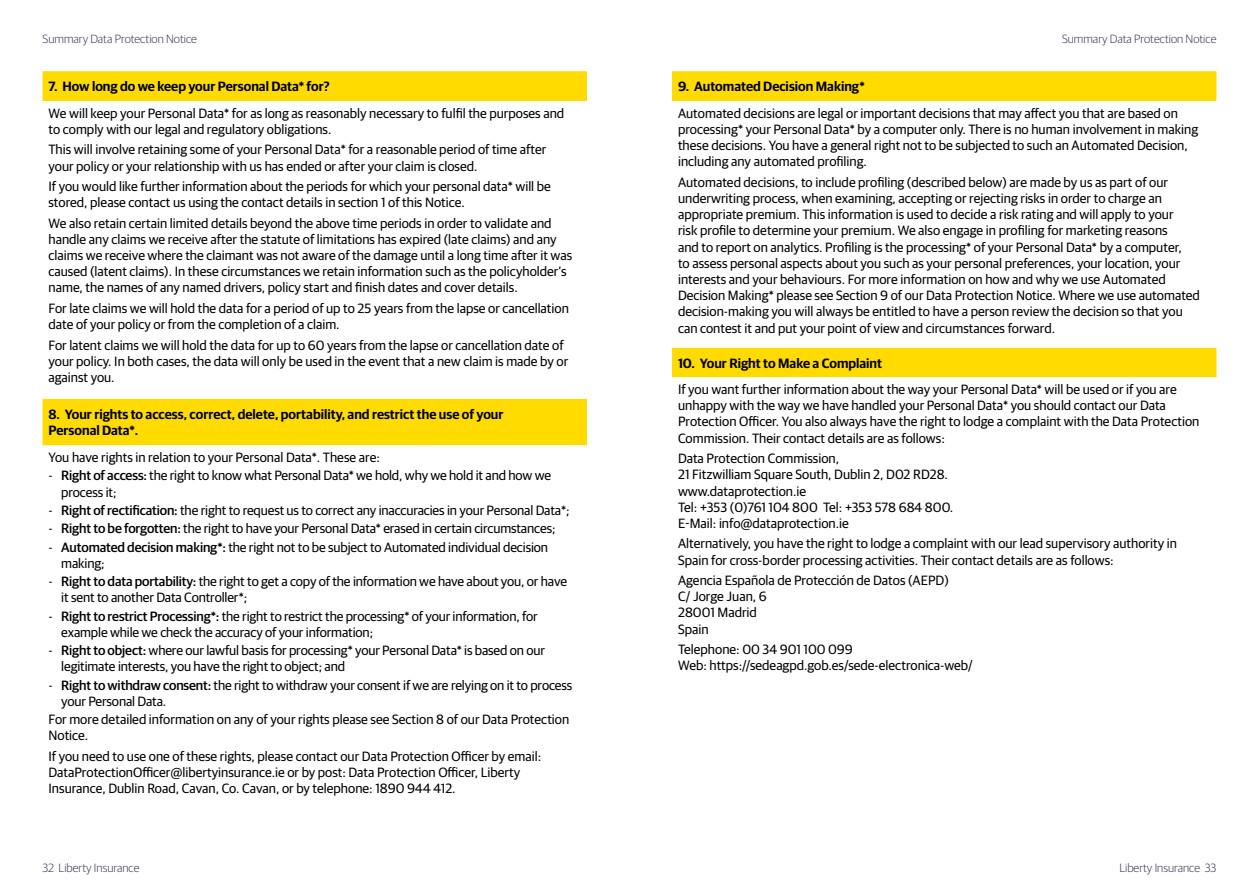
<style>
.page{position:relative;width:1259px;height:893px;background:#fff}
.page>*{position:absolute;margin:0;border:0;box-sizing:border-box;transform-origin:0 0}
.body_copy{font:13.5px/16.2px "Guardian Sans";color:#000}
.body_copy_spaced{font:600 13.5px/16.2px "Guardian Sans";color:#000}
.t1{font:300 12px "Guardian Sans";color:#403459}
.s1{font-weight:500}
</style>
<div class="page">
<div style="left:43px;top:71px;width:544px;height:30px;background:#ffdb00"></div>
<div style="left:43px;top:398px;width:544px;height:48px;background:#ffdb00"></div>
<div style="left:672px;top:71px;width:544px;height:30px;background:#ffdb00"></div>
<div style="left:672px;top:347px;width:544px;height:31px;background:#ffdb00"></div>
<p class="t1" style="left:43px;top:30px;width:156px">Summary Data Protection Notice</p>
<p class="t1" style="left:1062px;top:30px;width:156px">Summary Data Protection Notice</p>
<p class="body_copy_spaced" style="left:49px;top:78px;width:283px">7. How long do we keep your Personal Data* for?</p>
<p class="body_copy" style="left:49px;top:104px;width:517px">We will keep your Personal Data* for as long as reasonably necessary to fulfil the purposes and to comply with our legal and regulatory obligations.</p>
<p class="body_copy" style="left:49px;top:141px;width:499px">This will involve retaining some of your Personal Data* for a reasonable period of time after your policy or your relationship with us has ended or after your claim is closed.</p>
<p class="body_copy" style="left:49px;top:177px;width:504px">If you would like further information about the periods for which your personal data* will be stored, please contact us using the contact details in section 1 of this Notice.</p>
<p class="body_copy" style="left:49px;top:214px;width:525px">We also retain certain limited details beyond the above time periods in order to validate and handle any claims we receive after the statute of limitations has expired (late claims) and any claims we receive where the claimant was not aware of the damage until a long time after it was caused (latent claims). In these circumstances we retain information such as the policyholder’s name, the names of any named drivers, policy start and finish dates and cover details.</p>
<p class="body_copy" style="left:49px;top:299px;width:522px">For late claims we will hold the data for a period of up to 25 years from the lapse or cancellation date of your policy or from the completion of a claim.</p>
<p class="body_copy" style="left:49px;top:336px;width:521px">For latent claims we will hold the data for up to 60 years from the lapse or cancellation date of your policy. In both cases, the data will only be used in the event that a new claim is made by or against you.</p>
<p class="body_copy_spaced" style="left:49px;top:405px;width:456px">8. Your rights to access, correct, delete, portability, and restrict the use of your<br>Personal Data*.</p>
<p class="body_copy" style="left:49px;top:448px;width:333px">You have rights in relation to your Personal Data*. These are:</p>
<p class="body_copy" style="left:61px;top:467px;width:491px;text-indent:-13px">- <span class="s1">Right of access:</span> the right to know what Personal Data* we hold, why we hold it and how we process it;</p>
<p class="body_copy" style="left:49px;top:501px;width:522px">- <span class="s1">Right of rectification:</span> the right to request us to correct any inaccuracies in your Personal Data*;</p>
<p class="body_copy" style="left:49px;top:519px;width:508px">- <span class="s1">Right to be forgotten:</span> the right to have your Personal Data* erased in certain circumstances;</p>
<p class="body_copy" style="left:61px;top:538px;width:488px;text-indent:-13px">- <span class="s1">Automated decision making*:</span> the right not to be subject to Automated individual decision making;</p>
<p class="body_copy" style="left:61px;top:572px;width:507px;text-indent:-13px">- <span class="s1">Right to data portability:</span> the right to get a copy of the information we have about you, or have it sent to another Data Controller*;</p>
<p class="body_copy" style="left:61px;top:607px;width:478px;text-indent:-13px">- <span class="s1">Right to restrict Processing*:</span> the right to restrict the processing* of your information, for example while we check the accuracy of your information;</p>
<p class="body_copy" style="left:61px;top:641px;width:485px;text-indent:-13px">- <span class="s1">Right to object:</span> where our lawful basis for processing* your Personal Data* is based on our legitimate interests, you have the right to object; and</p>
<p class="body_copy" style="left:61px;top:676px;width:513px;text-indent:-13px">- <span class="s1">Right to withdraw consent:</span> the right to withdraw your consent if we are relying on it to process your Personal Data.</p>
<p class="body_copy" style="left:49px;top:710px;width:522px">For more detailed information on any of your rights please see Section 8 of our Data Protection<br>Notice.</p>
<p class="body_copy" style="left:49px;top:747px;width:494px">If you need to use one of these rights, please contact our Data Protection Officer by email:<br>DataProtectionOfficer@libertyinsurance.ie or by post: Data Protection Officer, Liberty<br>Insurance, Dublin Road, Cavan, Co. Cavan, or by telephone: 1890 944 412.</p>
<p class="body_copy_spaced" style="left:678px;top:78px;width:188px">9. Automated Decision Making*</p>
<p class="body_copy" style="left:678px;top:104px;width:521px">Automated decisions are legal or important decisions that may affect you that are based on processing* your Personal Data* by a computer only. There is no human involvement in making these decisions. You have a general right not to be subjected to such an Automated Decision, including any automated profiling.</p>
<p class="body_copy" style="left:678px;top:173px;width:523px">Automated decisions, to include profiling (described below) are made by us as part of our underwriting process, when examining, accepting or rejecting risks in order to charge an appropriate premium. This information is used to decide a risk rating and will apply to your<br>risk profile to determine your premium. We also engage in profiling for marketing reasons<br>and to report on analytics. Profiling is the processing* of your Personal Data* by a computer,<br>to assess personal aspects about you such as your personal preferences, your location, your interests and your behaviours. For more information on how and why we use Automated Decision Making* please see Section 9 of our Data Protection Notice. Where we use automated decision-making you will always be entitled to have a person review the decision so that you can contest it and put your point of view and circumstances forward.</p>
<p class="body_copy_spaced" style="left:678px;top:354px;width:206px">10. Your Right to Make a Complaint</p>
<p class="body_copy" style="left:678px;top:380px;width:523px">If you want further information about the way your Personal Data* will be used or if you are unhappy with the way we have handled your Personal Data* you should contact our Data Protection Officer. You also always have the right to lodge a complaint with the Data Protection Commission. Their contact details are as follows:</p>
<p class="body_copy" style="left:678px;top:449px;width:277px">Data Protection Commission,<br>21 Fitzwilliam Square South, Dublin 2, D02 RD28. www.dataprotection.ie<br>Tel: +353 (0)761 104 800 Tel: +353 578 684 800.<br>E-Mail: info@dataprotection.ie</p>
<p class="body_copy" style="left:678px;top:535px;width:500px">Alternatively, you have the right to lodge a complaint with our lead supervisory authority in<br>Spain for cross-border processing activities. Their contact details are as follows:</p>
<p class="body_copy" style="left:678px;top:571px;width:272px">Agencia Española de Protección de Datos (AEPD)<br>C/ Jorge Juan, 6<br>28001 Madrid<br>Spain</p>
<p class="body_copy" style="left:678px;top:640px;width:296px">Telephone: 00 34 901 100 099<br>Web: https://sedeagpd.gob.es/sede-electronica-web/</p>
<p class="t1" style="left:43px;top:859px;width:98px">32 Liberty Insurance</p>
<p class="t1" style="left:1119px;top:859px;width:99px">Liberty Insurance 33</p>
</div>
